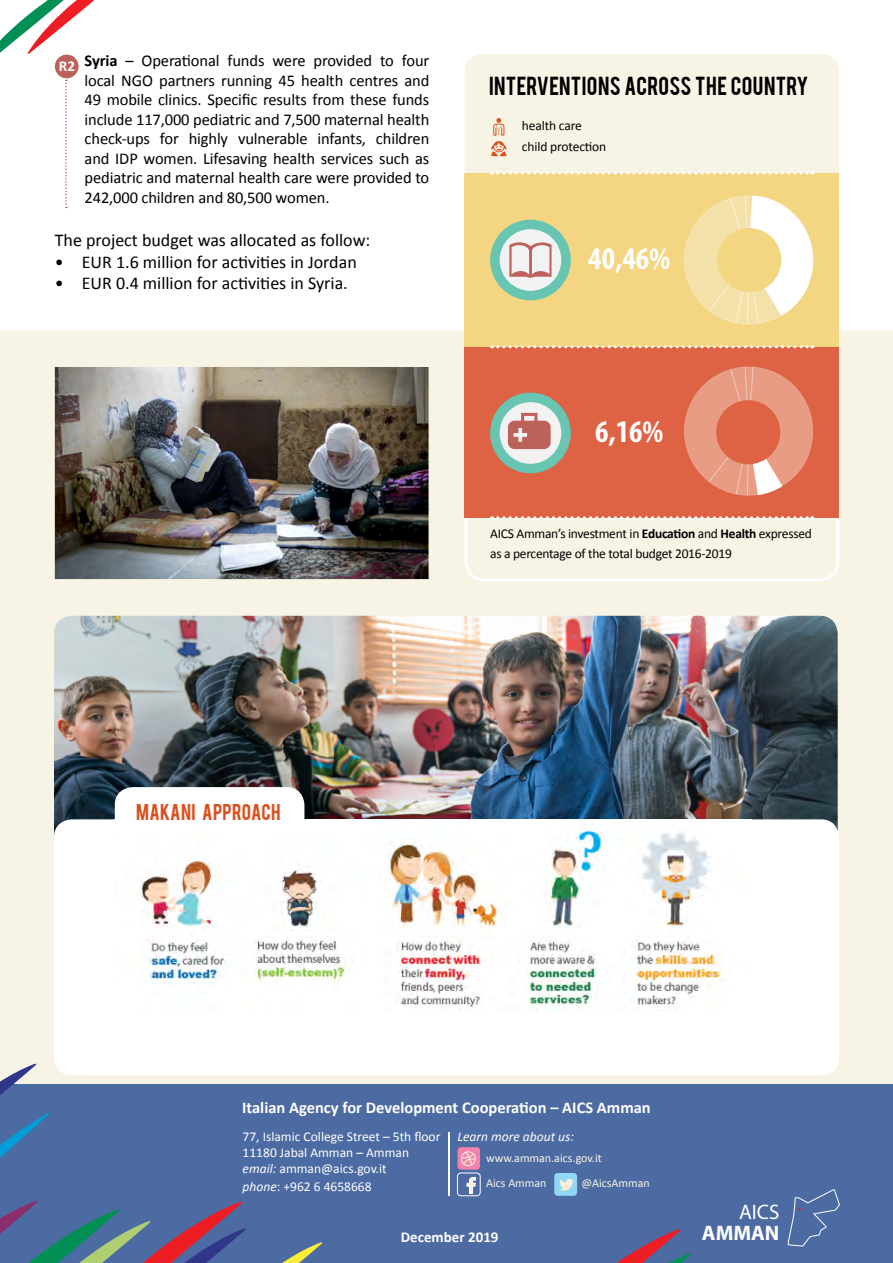
<style>
.page{position:relative;width:893px;height:1263px;background:#fff}
.page>*{position:absolute;margin:0;border:0;box-sizing:border-box;transform-origin:0 0}
.t1{font:700 condensed 31.5px "Myriad Pro";color:#fff}
.t2{font:700 21px "Myriad Pro";color:#fff}
.t3{font:21px "Myriad Pro";color:#fff}
.t4{font:20.55px "Bebas";letter-spacing:.015em;color:#000}
.t5{font:18px "Calibri";color:#000}
.t6{font:18px "Bebas";letter-spacing:.015em;color:#db4f1c}
.t7{font:16.5px/19.5px "Calibri";letter-spacing:-.01em;color:#000;text-align:justify}
.t8{font:700 16.5px "Calibri";color:#fff}
.t9{font:700 15px "Calibri";color:#fff}
.t10{font:13.5px/19.5px "Calibri";letter-spacing:-.02em;color:#000}
.t11{font:13.5px/16.2px "Calibri";color:#fff}
.t12{font:italic 13.5px "Calibri";color:#fff}
.t13{font:12px "Calibri";color:#f8f4e5}
.s1{font-weight:700}
.s2{font-style:italic}
</style>
<div class="page">
<div style="left:0;top:330px;width:893px;height:754px;background:#f8f4e5"></div>
<div style="left:465px;top:364px;width:374px;height:217px;border:3px solid #fff;border-radius:18px"></div>
<div style="left:465px;top:54px;width:374px;height:170px;background:#f8f4e5;border-radius:18px"></div>
<div style="left:465px;top:304px;width:374px;height:214px;background:#dd6344"></div>
<svg style="left:495px;top:397px;width:71px;height:71px;background:#cfe6e1"></svg>
<div style="left:490px;top:393px;width:81px;height:80px;border:9px solid #68c5b1;border-radius:50%"></div>
<svg style="left:508px;top:413px;width:43px;height:36px;background:#ca8680"></svg>
<img style="left:54px;top:616px;width:784px;height:217px">
<div style="left:55px;top:55px;width:24px;height:23px;background:#bd625b;border-radius:50%"></div>
<svg style="left:65px;top:80px;width:2px;height:128px"></svg>
<img style="left:55px;top:367px;width:374px;height:212px">
<div style="left:115px;top:787px;width:189px;height:65px;background:#fff;border-radius:18px"></div>
<div style="left:54px;top:819px;width:785px;height:256px;background:#fff;border-radius:18px"></div>
<img style="left:135px;top:825px;width:590px;height:185px">
<div style="left:465px;top:173px;width:374px;height:174px;background:#f3d582"></div>
<svg style="left:495px;top:224px;width:71px;height:72px;background:#cce4de"></svg>
<div style="left:490px;top:220px;width:81px;height:80px;border:9px solid #68c5b1;border-radius:50%"></div>
<svg style="left:509px;top:239px;width:42px;height:39px;background:#e2c7c5"></svg>
<svg style="left:492px;top:172px;width:321px;height:3px"></svg>
<svg style="left:492px;top:345px;width:321px;height:3px"></svg>
<svg style="left:491px;top:118px;width:16px;height:38px"></svg>
<svg style="left:492px;top:516px;width:321px;height:3px"></svg>
<div style="left:0;top:1084px;width:893px;height:179px;background:#4d6ba3"></div>
<hr style="left:448px;top:1132px;width:1px;height:64px;background:#fff">
<div style="left:458px;top:1147px;width:22px;height:22px;background:#f082ab;border-radius:3px"></div>
<svg style="left:461px;top:1151px;width:15px;height:15px"></svg>
<div style="left:457px;top:1172px;width:24px;height:24px;background:#4d6ba3;border:1px solid #fff;border-radius:3px"></div>
<svg style="left:466px;top:1176px;width:10px;height:18px"></svg>
<div style="left:554px;top:1173px;width:23px;height:23px;background:#8fd9f5;border-radius:3px"></div>
<svg style="left:559px;top:1179px;width:15px;height:11px"></svg>
<svg style="left:0;top:0;width:95px;height:73px"></svg>
<svg style="left:616px;top:1229px;width:75px;height:34px"></svg>
<svg style="left:0;top:1063px;width:322px;height:200px"></svg>
<svg style="left:684px;top:195px;width:130px;height:130px"></svg>
<div style="left:717px;top:228px;width:64px;height:64px;background:#f3d582;border-radius:50%"></div>
<svg style="left:684px;top:366px;width:129px;height:130px"></svg>
<div style="left:716px;top:400px;width:64px;height:64px;background:#dd6344;border-radius:50%"></div>
<svg style="left:788px;top:1189px;width:52px;height:57px"></svg>
<p class="t7" style="left:85px;top:51px;width:346px"><span class="s1">Syria</span> – Operational funds were provided to four local NGO partners running 45 health centres and 49 mobile clinics. Specific results from these funds include 117,000 pediatric and 7,500 maternal health check-ups for highly vulnerable infants, children and IDP women. Lifesaving health services such as pediatric and maternal health care were provided to 242,000 children and 80,500 women.</p>
<p class="t5" style="left:55px;top:229px;width:317px">The project budget was allocated as follow:</p>
<p class="t5" style="left:55px;top:250px;width:303px">• EUR 1.6 million for activities in Jordan</p>
<p class="t5" style="left:55px;top:272px;width:294px">• EUR 0.4 million for activities in Syria.</p>
<p class="t9" style="left:59px;top:56px;width:18px">R2</p>
<p class="t4" style="left:489px;top:71px;width:321px">INTERVENTIONS ACROSS THE COUNTRY</p>
<p class="t10" style="left:522px;top:115px;width:86px;line-height:21px">health care child protection</p>
<h1 class="t1" style="left:588px;top:239px;width:83px">40,46%</h1>
<h1 class="t1" style="left:595px;top:412px;width:70px">6,16%</h1>
<p class="t10" style="left:490px;top:524px;width:323px">AICS Amman’s investment in <span class="s1">Education</span> and <span class="s1">Health</span> expressed as a percentage of the total budget 2016-2019</p>
<p class="t6" style="left:136px;top:799px;width:146px">MAKANI APPROACH</p>
<p class="t8" style="left:242px;top:1097px;width:410px">Italian Agency for Development Cooperation – AICS Amman</p>
<p class="t11" style="left:243px;top:1128px;width:199px">77, Islamic College Street – 5th floor<br>11180 Jabal Amman – Amman <span class="s2">email:</span> amman@aics.gov.it</p>
<p class="t11" style="left:243px;top:1178px;width:130px"><span class="s2">phone</span>: +962 6 4658668</p>
<p class="t13" style="left:486px;top:1175px;width:62px">Aics Amman</p>
<p class="t13" style="left:581px;top:1175px;width:70px">@AicsAmman</p>
<p class="t12" style="left:457px;top:1127px;width:118px">Learn more about us:</p>
<p class="t13" style="left:486px;top:1150px;width:117px">www.amman.aics.gov.it</p>
<p class="t9" style="left:401px;top:1227px;width:99px">December 2019</p>
<p class="t3" style="left:739px;top:1199px;width:42px">AICS</p>
<p class="t2" style="left:702px;top:1219px;width:64px">AMMAN</p>
</div>
